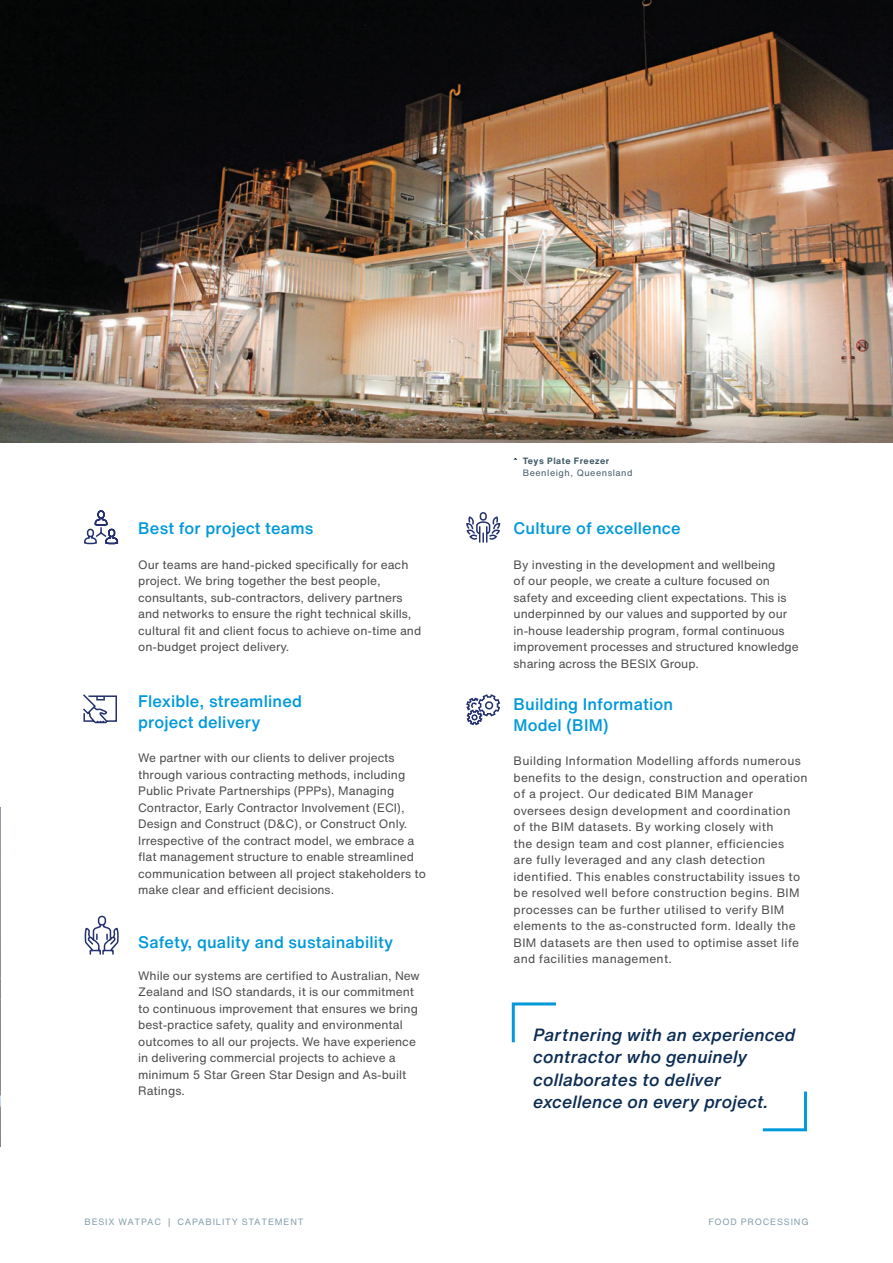
<style>
.page{position:relative;width:893px;height:1263px;background:#fff}
.page>*{position:absolute;margin:0;border:0;box-sizing:border-box;transform-origin:0 0}
.Main_Body_-_8pt{font:italic 500 17.4px/22.5px "Helvetica Now Text";letter-spacing:.01em;color:#0c2c53}
.Main_Body_-_8pt-2{font:500 16.5px/21px "Helvetica Now Text";letter-spacing:.01em;color:#0099da}
.Main_Body_-_8pt-3{font:12px/16.5px "Helvetica Now Text";color:#4e4b4d}
.Main_Body_-_8pt-4{font:12px/16.5px "Helvetica Now Text";letter-spacing:.02em;color:#4e4b4d}
.t1{font:9px "Helvetica Now Text";letter-spacing:.09em;color:#839da9}
.Image_Caption{font:9px/12px "Helvetica Now Text";letter-spacing:.06em;color:#405965}
.s1{font-weight:700}
</style>
<div class="page">
<img style="left:0;top:0;width:893px;height:442px">
<svg style="left:84px;top:510px;width:35px;height:35px"></svg>
<svg style="left:83px;top:694px;width:34px;height:30px"></svg>
<svg style="left:466px;top:694px;width:35px;height:32px"></svg>
<svg style="left:466px;top:512px;width:35px;height:31px"></svg>
<svg style="left:84px;top:915px;width:35px;height:40px"></svg>
<svg style="left:511px;top:1002px;width:45px;height:41px"></svg>
<svg style="left:762px;top:1091px;width:45px;height:41px"></svg>
<img style="left:0;top:808px;width:1px;height:339px">
<p class="Main_Body_-_8pt-2" style="left:138px;top:517px;width:177px">Best for project teams</p>
<p class="Main_Body_-_8pt-3" style="left:138px;top:556px;width:285px">Our teams are hand-picked specifically for each project. We bring together the best people, consultants, sub-contractors, delivery partners and networks to ensure the right technical skills, cultural fit and client focus to achieve on-time and on-budget project delivery.</p>
<p class="Main_Body_-_8pt-2" style="left:138px;top:690px;width:165px">Flexible, streamlined project delivery</p>
<p class="Main_Body_-_8pt-3" style="left:138px;top:749px;width:289px">We partner with our clients to deliver projects through various contracting methods, including Public Private Partnerships (PPPs), Managing Contractor, Early Contractor Involvement (ECI), Design and Construct (D&amp;C), or Construct Only.<br>Irrespective of the contract model, we embrace a flat management structure to enable streamlined communication between all project stakeholders to make clear and efficient decisions.</p>
<p class="Main_Body_-_8pt-2" style="left:138px;top:931px;width:256px">Safety, quality and sustainability</p>
<p class="Main_Body_-_8pt-3" style="left:138px;top:967px;width:283px">While our systems are certified to Australian, New Zealand and ISO standards, it is our commitment to continuous improvement that ensures we bring best-practice safety, quality and environmental outcomes to all our projects. We have experience in delivering commercial projects to achieve a minimum 5 Star Green Star Design and As-built Ratings.</p>
<p class="Image_Caption" style="left:523px;top:454px;width:111px"><span class="s1">Teys Plate Freezer<br></span>Beenleigh, Queensland</p>
<p class="Main_Body_-_8pt-2" style="left:514px;top:517px;width:169px">Culture of excellence</p>
<p class="Main_Body_-_8pt-3" style="left:514px;top:556px;width:287px">By investing in the development and wellbeing<br>of our people, we create a culture focused on safety and exceeding client expectations. This is underpinned by our values and supported by our in-house leadership program, formal continuous improvement processes and structured knowledge sharing across the BESIX Group.</p>
<p class="Main_Body_-_8pt-2" style="left:514px;top:693px;width:161px">Building Information<br>Model (BIM)</p>
<p class="Main_Body_-_8pt-4" style="left:514px;top:752px;width:296px">Building Information Modelling affords numerous benefits to the design, construction and operation of a project. Our dedicated BIM Manager oversees design development and coordination<br>of the BIM datasets. By working closely with<br>the design team and cost planner, efficiencies<br>are fully leveraged and any clash detection identified. This enables constructability issues to be resolved well before construction begins. BIM processes can be further utilised to verify BIM elements to the as-constructed form. Ideally the BIM datasets are then used to optimise asset life and facilities management.</p>
<p class="Main_Body_-_8pt" style="left:533px;top:1023px;width:264px">Partnering with an experienced</p>
<p class="Main_Body_-_8pt" style="left:533px;top:1045px;width:237px">contractor who genuinely collaborates to deliver excellence on every project.</p>
<p class="t1" style="left:84px;top:1215px;width:221px">BESIX WATPAC | CAPABILITY STATEMENT</p>
<p class="t1" style="left:709px;top:1215px;width:101px">FOOD PROCESSING</p>
</div>
